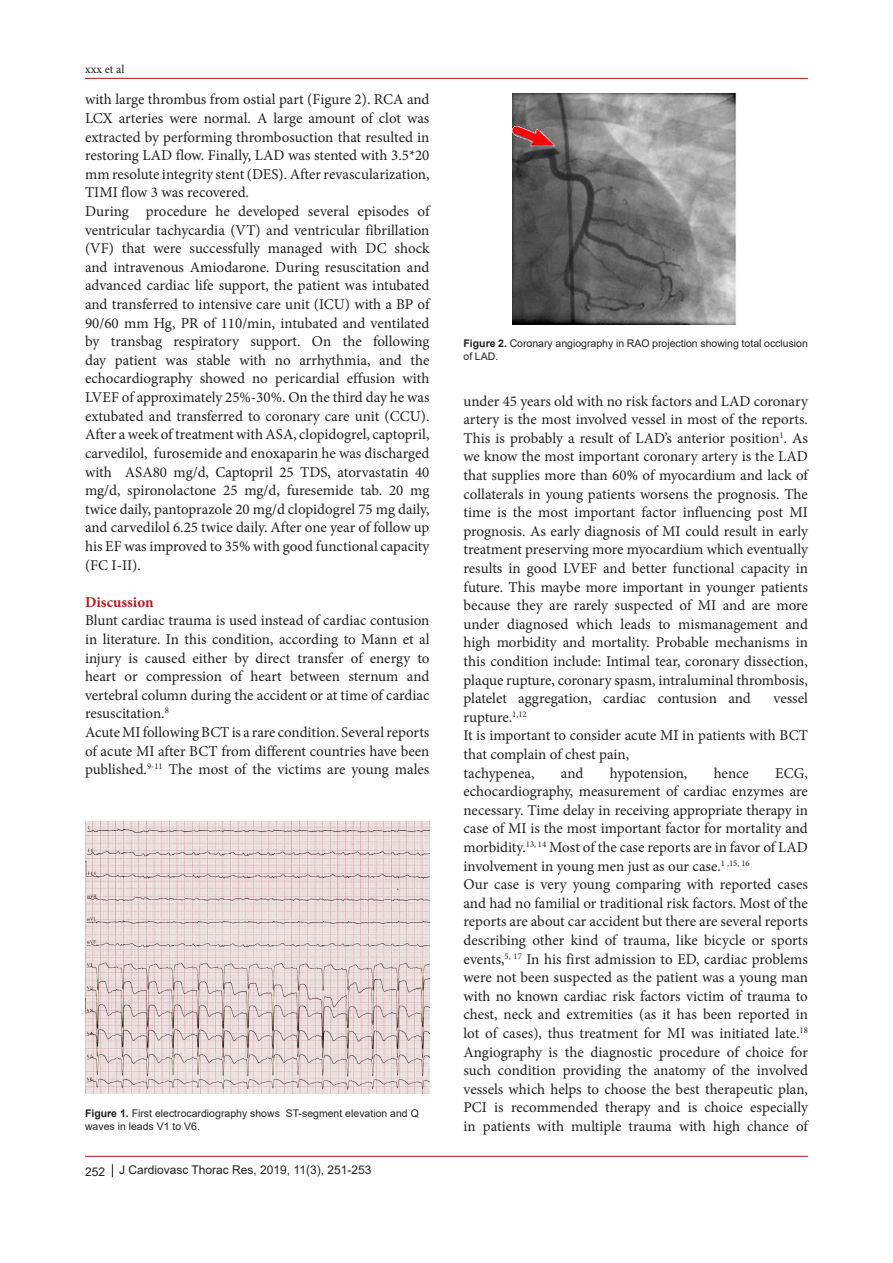
<style>
.page{position:relative;width:893px;height:1263px;background:#fff}
.page>*{position:absolute;margin:0;border:0;box-sizing:border-box;transform-origin:0 0}
.t1{font:15px/18.6px "Minion Pro";color:#231f20;text-align:justify}
.t2{font:700 15px "Minion Pro";color:#b4191e}
.t3{font:12px "Arial";color:#231f20}
.t4{font:12px "Minion Pro";color:#231f20}
.t5{font:10.5px/13.5px "Arial";color:#231f20}
.s1{font-weight:700}
</style>
<div class="page">
<hr style="left:85px;top:78px;width:723px;height:1px;background:#b4191e">
<hr style="left:85px;top:1156px;width:723px;height:1px;background:#b4191e">
<svg style="left:112px;top:1164px;width:1px;height:13px"></svg>
<img style="left:85px;top:821px;width:344px;height:273px">
<img style="left:512px;top:94px;width:225px;height:231px">
<p class="t4" style="left:85px;top:62px;width:41px">xxx et al</p>
<p class="t1" style="left:85px;top:90px;width:346px">with large thrombus from ostial part (Figure 2). RCA and LCX arteries were normal. A large amount of clot was extracted by performing thrombosuction that resulted in restoring LAD flow. Finally, LAD was stented with 3.5*20 mm resolute integrity stent (DES). After revascularization, TIMI flow 3 was recovered.</p>
<p class="t1" style="left:85px;top:202px;width:346px">During procedure he developed several episodes of ventricular tachycardia (VT) and ventricular fibrillation (VF) that were successfully managed with DC shock and intravenous Amiodarone. During resuscitation and advanced cardiac life support, the patient was intubated and transferred to intensive care unit (ICU) with a BP of 90/60 mm Hg, PR of 110/min, intubated and ventilated by transbag respiratory support. On the following day patient was stable with no arrhythmia, and the echocardiography showed no pericardial effusion with LVEF of approximately 25%-30%. On the third day he was extubated and transferred to coronary care unit (CCU).<br>After a week of treatment with ASA, clopidogrel, captopril, carvedilol, furosemide and enoxaparin he was discharged with ASA80 mg/d, Captopril 25 TDS, atorvastatin 40 mg/d, spironolactone 25 mg/d, furesemide tab. 20 mg twice daily, pantoprazole 20 mg/d clopidogrel 75 mg daily, and carvedilol 6.25 twice daily. After one year of follow up his EF was improved to 35% with good functional capacity (FC I-II).</p>
<p class="t2" style="left:85px;top:591px;width:70px">Discussion</p>
<p class="t1" style="left:85px;top:611px;width:346px">Blunt cardiac trauma is used instead of cardiac contusion in literature. In this condition, according to Mann et al injury is caused either by direct transfer of energy to heart or compression of heart between sternum and vertebral column during the accident or at time of cardiac resuscitation.<sup>8</sup></p>
<p class="t1" style="left:85px;top:723px;width:346px">Acute MI following BCT is a rare condition. Several reports of acute MI after BCT from different countries have been published.<sup>9-11</sup> The most of the victims are young males</p>
<p class="t5" style="left:85px;top:1106px;width:335px"><span class="s1">Figure 1.</span> First electrocardiography shows ST-segment elevation and Q waves in leads V1 to V6.</p>
<p class="t3" style="left:85px;top:1162px;width:288px">252 J Cardiovasc Thorac Res, 2019, 11(3), 251-253</p>
<p class="t5" style="left:463px;top:336px;width:346px"><span class="s1">Figure 2.</span> Coronary angiography in RAO projection showing total occlusion of LAD.</p>
<p class="t1" style="left:463px;top:392px;width:346px">under 45 years old with no risk factors and LAD coronary artery is the most involved vessel in most of the reports.<br>This is probably a result of LAD’s anterior position<sup>1</sup>. As we know the most important coronary artery is the LAD that supplies more than 60% of myocardium and lack of collaterals in young patients worsens the prognosis. The time is the most important factor influencing post MI prognosis. As early diagnosis of MI could result in early treatment preserving more myocardium which eventually results in good LVEF and better functional capacity in future. This maybe more important in younger patients because they are rarely suspected of MI and are more under diagnosed which leads to mismanagement and high morbidity and mortality. Probable mechanisms in this condition include: Intimal tear, coronary dissection, plaque rupture, coronary spasm, intraluminal thrombosis, platelet aggregation, cardiac contusion and</p>
<p class="t1" style="left:773px;top:689px;width:36px">vessel</p>
<p class="t1" style="left:463px;top:708px;width:65px">rupture.<sup>1,12</sup></p>
<p class="t1" style="left:463px;top:726px;width:346px">It is important to consider acute MI in patients with BCT that complain of chest pain,</p>
<p class="t1" style="left:463px;top:764px;width:73px">tachypenea,</p>
<p class="t1" style="left:561px;top:764px;width:24px">and</p>
<p class="t1" style="left:610px;top:764px;width:79px">hypotension,</p>
<p class="t1" style="left:714px;top:764px;width:37px">hence</p>
<p class="t1" style="left:463px;top:764px;width:346px;text-indent:312px">ECG, echocardiography, measurement of cardiac enzymes are necessary. Time delay in receiving appropriate therapy in case of MI is the most important factor for mortality and morbidity.<sup>13,</sup> <sup>14</sup> Most of the case reports are in favor of LAD involvement in young men just as our case.<sup>1</sup> <sup>,15,</sup> <sup>16</sup></p>
<p class="t1" style="left:463px;top:875px;width:346px">Our case is very young comparing with reported cases and had no familial or traditional risk factors. Most of the reports are about car accident but there are several reports describing other kind of trauma, like bicycle or sports events,<sup>5,</sup> <sup>17</sup> In his first admission to ED, cardiac problems were not been suspected as the patient was a young man with no known cardiac risk factors victim of trauma to chest, neck and extremities (as it has been reported in lot of cases), thus treatment for MI was initiated late.<sup>18<br></sup>Angiography is the diagnostic procedure of choice for such condition providing the anatomy of the involved vessels which helps to choose the best therapeutic plan, PCI is recommended therapy and is choice especially in patients with multiple trauma with high chance of</p>
</div>
